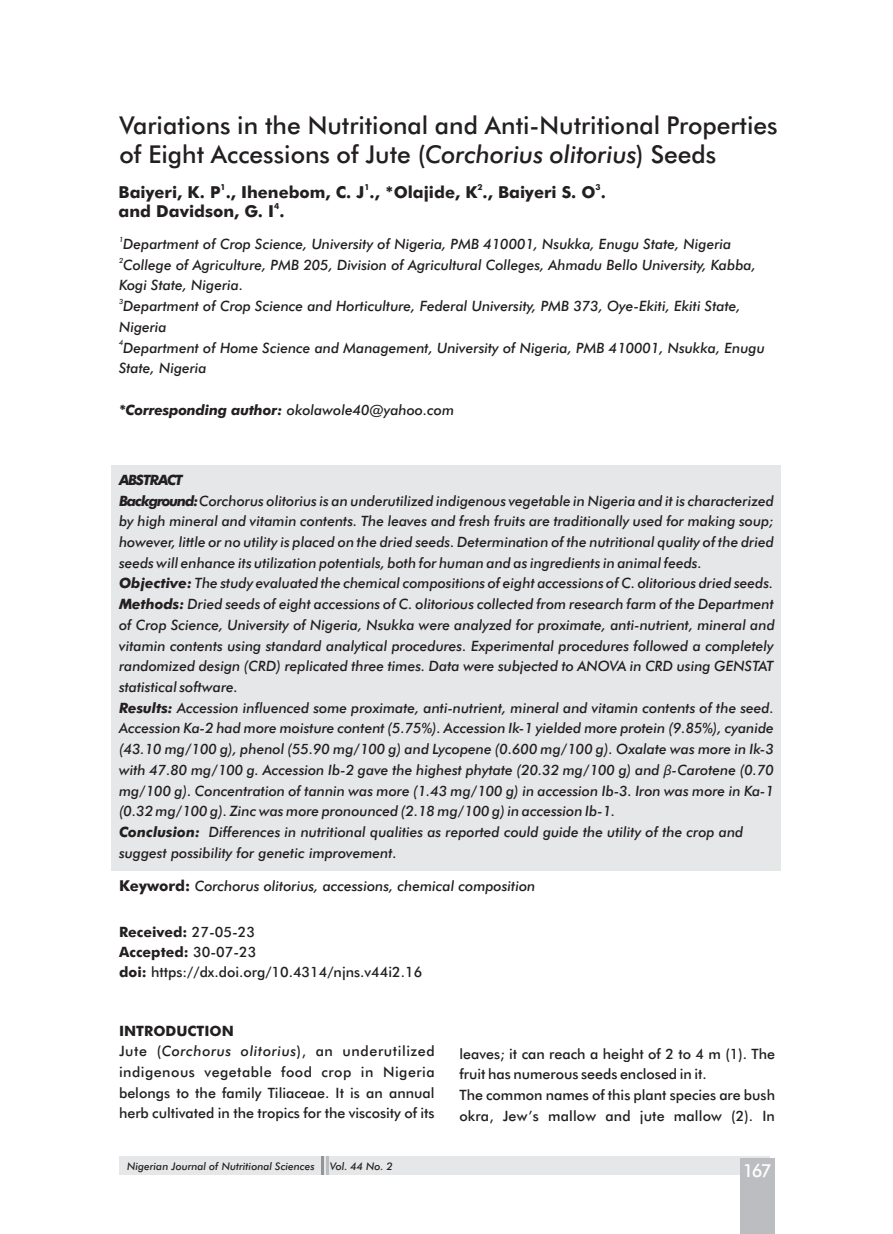
<style>
.page{position:relative;width:893px;height:1234px;background:#fff}
.page>*{position:absolute;margin:0;border:0;box-sizing:border-box;transform-origin:0 0}
.t1{font:500 24.6px/29.5px "Futura BT";color:#231f20}
.t2{font:500 18px "Futura BT";color:#fff}
.t3{font:700 16.5px "Futura BT";color:#231f20}
.t4{font:italic 500 14.25px/20.7px "Futura BT";color:#231f20}
.t5{font:500 14.25px/20.7px "Futura BT";color:#231f20}
.t6{font:italic 700 14.25px "Futura BT";letter-spacing:-.015em;color:#231f20}
.t7{font:italic 500 10.5px "Futura BT";color:#231f20}
.t8{font:700 8.25px "Futura BT";color:#231f20}
.t9{font:italic 500 7.2px "Futura BT";color:#231f20}
.s1{font-style:italic}
.s2{font-weight:500}
.s3{font-weight:700}
.s4{font-family:"Adobe Clean UI";font-weight:400}
.s5{font-weight:700;font-style:normal;font-size:15px}
</style>
<div class="page">
<div style="left:112px;top:464px;width:669px;height:406px;background:#e6e7e8"></div>
<div style="left:119px;top:1156px;width:651px;height:18px;background:#e6e7e8"></div>
<svg style="left:321px;top:1156px;width:7px;height:18px"></svg>
<div style="left:741px;top:1157px;width:34px;height:76px;background:#bbbdc0"></div>
<h1 class="t1" style="left:119px;top:112px;width:660px">Variations in the Nutritional and Anti-Nutritional Properties of Eight Accessions of Jute (<span class="s1">Corchorius olitorius</span>) Seeds</h1>
<p class="t8" style="left:220px;top:183px;width:7px">1</p>
<p class="t8" style="left:364px;top:183px;width:7px">1</p>
<p class="t8" style="left:477px;top:183px;width:7px">2</p>
<p class="t8" style="left:595px;top:183px;width:7px">3</p>
<p class="t3" style="left:119px;top:185px;width:489px">Baiyeri, K. P ., Ihenebom, C. J ., *Olajide, K ., Baiyeri S. O .</p>
<p class="t8" style="left:274px;top:203px;width:7px">4</p>
<p class="t3" style="left:119px;top:205px;width:167px">and Davidson, G. I .</p>
<p class="t9" style="left:119px;top:236px;width:6px">1</p>
<p class="t4" style="left:123px;top:235px;width:610px">Department of Crop Science, University of Nigeria, PMB 410001, Nsukka, Enugu State, Nigeria</p>
<p class="t9" style="left:119px;top:257px;width:6px">2</p>
<p class="t4" style="left:119px;top:255px;width:638px">College of Agriculture, PMB 205, Division of Agricultural Colleges, Ahmadu Bello University, Kabba,<br>Kogi State, Nigeria.</p>
<p class="t9" style="left:119px;top:298px;width:6px">3</p>
<p class="t4" style="left:119px;top:297px;width:623px">Department of Crop Science and Horticulture, Federal University, PMB 373, Oye-Ekiti, Ekiti State,<br>Nigeria</p>
<p class="t9" style="left:119px;top:340px;width:6px">4</p>
<p class="t4" style="left:119px;top:338px;width:647px">Department of Home Science and Management, University of Nigeria, PMB 410001, Nsukka, Enugu<br>State, Nigeria</p>
<p class="t6" style="left:119px;top:404px;width:337px">*Corresponding author: <span class="s2">okolawole40@yahoo.com</span></p>
<p class="t4" style="left:119px;top:470px;width:657px"><span class="s3">ABSTRACT<br>Background:</span>Corchorus olitorius is an underutilized indigenous vegetable in Nigeria and it is characterized by high mineral and vitamin contents. The leaves and fresh fruits are traditionally used for making soup; however, little or no utility is placed on the dried seeds. Determination of the nutritional quality of the dried seeds will enhance its utilization potentials, both for human and as ingredients in animal feeds.<br><span class="s3">Objective:</span> The study evaluated the chemical compositions of eight accessions of C. olitorious dried seeds.<br><span class="s3">Methods:</span> Dried seeds of eight accessions of C. olitorious collected from research farm of the Department of Crop Science, University of Nigeria, Nsukka were analyzed for proximate, anti-nutrient, mineral and vitamin contents using standard analytical procedures. Experimental procedures followed a completely randomized design (CRD) replicated three times. Data were subjected to ANOVA in CRD using GENSTAT statistical software.<br><span class="s3">Results:</span> Accession influenced some proximate, anti-nutrient, mineral and vitamin contents of the seed.<br>Accession Ka-2 had more moisture content (5.75%). Accession Ik-1 yielded more protein (9.85%), cyanide (43.10 mg/100 g), phenol (55.90 mg/100 g) and Lycopene (0.600 mg/100 g). Oxalate was more in Ik-3 with 47.80 mg/100 g. Accession Ib-2 gave the highest phytate (20.32 mg/100 g) and <span class="s4">β</span>-Carotene (0.70 mg/100 g). Concentration of tannin was more (1.43 mg/100 g) in accession Ib-3. Iron was more in Ka-1 (0.32 mg/100 g). Zinc was more pronounced (2.18 mg/100 g) in accession Ib-1.<br><span class="s3">Conclusion:</span> Differences in nutritional qualities as reported could guide the utility of the crop and suggest possibility for genetic improvement.</p>
<p class="t4" style="left:119px;top:876px;width:418px"><span class="s5">Keyword:</span> Corchorus olitorius, accessions, chemical composition</p>
<p class="t5" style="left:119px;top:922px;width:305px;line-height:20.1px"><span class="s3">Received:</span> 27-05-23<br><span class="s3">Accepted:</span> 30-07-23<br><span class="s3">doi:</span> https://dx.doi.org/10.4314/njns.v44i2.16</p>
<p class="t5" style="left:119px;top:1021px;width:317px"><span class="s3">INTRODUCTION<br></span>Jute (<span class="s1">Corchorus olitorius</span>), an underutilized indigenous vegetable food crop in Nigeria belongs to the family Tiliaceae. It is an annual herb cultivated in the tropics for the viscosity of its</p>
<p class="t5" style="left:459px;top:1044px;width:317px">leaves; it can reach a height of 2 to 4 m (1). The fruit has numerous seeds enclosed in it.<br>The common names of this plant species are bush okra, Jew’s mallow and jute mallow (2). In</p>
<p class="t7" style="left:127px;top:1161px;width:189px">Nigerian Journal of Nutritional Sciences</p>
<p class="t7" style="left:330px;top:1161px;width:64px">Vol. 44 No. 2</p>
<p class="t2" style="left:743px;top:1162px;width:30px">167</p>
</div>
